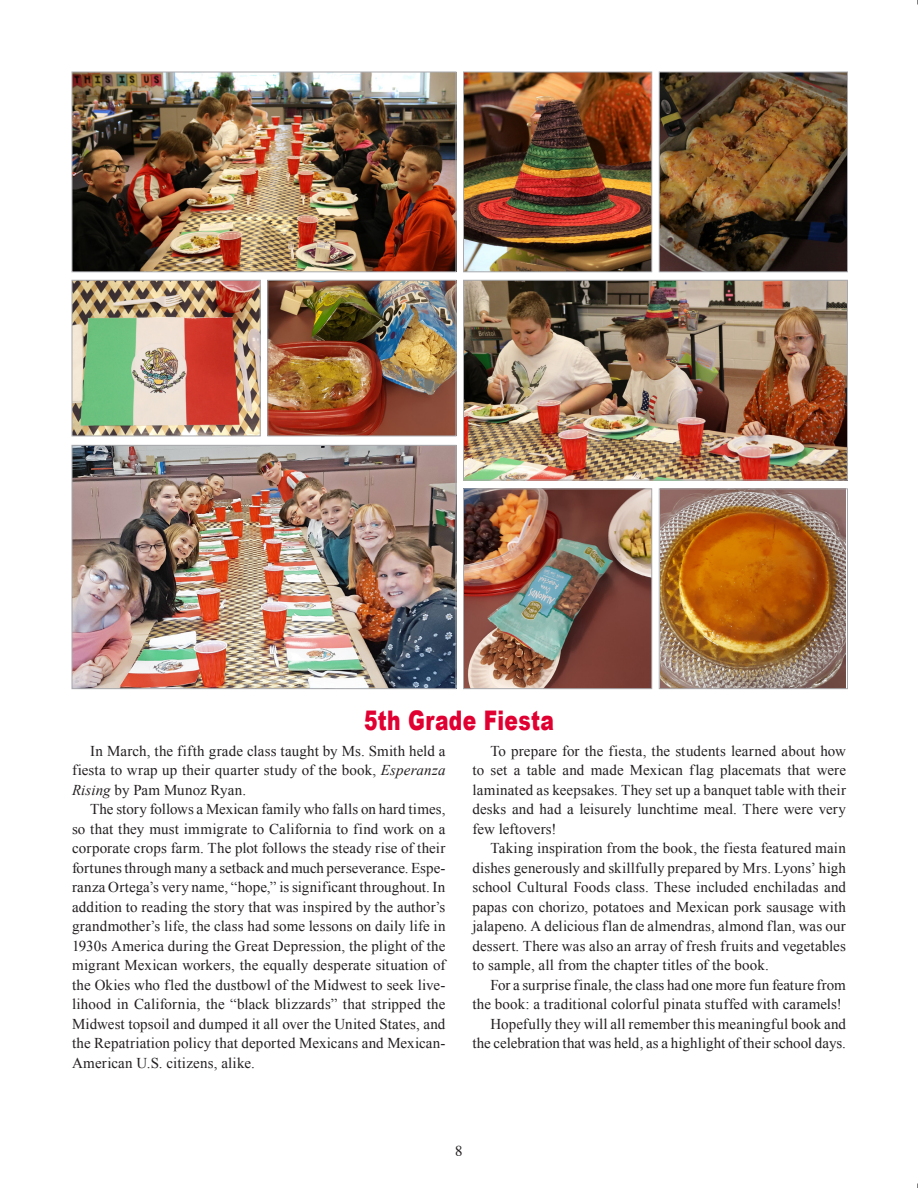
<style>
.page{position:relative;width:918px;height:1188px;background:#fff}
.page>*{position:absolute;margin:0;border:0;box-sizing:border-box;transform-origin:0 0}
.Laurens_Headline{font:900 27px "Arial";letter-spacing:.015em;color:#e00031;scale:.75 1}
.Laurens_Body_Text{font:15px/19.5px "Times New Roman";letter-spacing:.005em;color:#231f20;text-align:justify}
.t1{font:15px "Times";color:#231f20}
.s1{font-style:italic}
</style>
<div class="page">
<img style="left:74px;top:74px;width:380px;height:196px">
<div style="left:72px;top:72px;width:384px;height:200px;border:1px solid #a8a9ad"></div>
<img style="left:74px;top:282px;width:185px;height:152px">
<div style="left:72px;top:280px;width:189px;height:156px;border:1px solid #a8a9ad"></div>
<img style="left:74px;top:447px;width:380px;height:240px">
<div style="left:72px;top:445px;width:384px;height:244px;border:1px solid #a8a9ad"></div>
<img style="left:465px;top:74px;width:185px;height:196px">
<div style="left:463px;top:72px;width:189px;height:200px;border:1px solid #a8a9ad"></div>
<img style="left:465px;top:282px;width:381px;height:196px">
<div style="left:463px;top:280px;width:385px;height:200px;border:1px solid #a8a9ad"></div>
<img style="left:465px;top:490px;width:185px;height:197px">
<div style="left:463px;top:488px;width:189px;height:201px;border:1px solid #a8a9ad"></div>
<img style="left:269px;top:282px;width:185px;height:152px">
<div style="left:267px;top:280px;width:189px;height:156px;border:1px solid #a8a9ad"></div>
<img style="left:661px;top:74px;width:185px;height:196px">
<div style="left:659px;top:72px;width:189px;height:200px;border:1px solid #a8a9ad"></div>
<img style="left:661px;top:490px;width:185px;height:197px">
<div style="left:659px;top:488px;width:189px;height:201px;border:1px solid #a8a9ad"></div>
<p class="Laurens_Headline" style="left:364px;top:701px;width:255px">5th Grade Fiesta</p>
<p class="Laurens_Body_Text" style="left:72px;top:741px;width:375px;text-indent:18px">In March, the fifth grade class taught by Ms. Smith held a fiesta to wrap up their quarter study of the book, <span class="s1">Esperanza Rising</span> by Pam Munoz Ryan.</p>
<p class="Laurens_Body_Text" style="left:72px;top:799px;width:375px;text-indent:18px">The story follows a Mexican family who falls on hard times, so that they must immigrate to California to find work on a corporate crops farm. The plot follows the steady rise of their fortunes through many a setback and much perseverance. Espe&shy;ranza Ortega’s very name, “hope,” is significant throughout. In addition to reading the story that was inspired by the author’s grandmother’s life, the class had some lessons on daily life in 1930s America during the Great Depression, the plight of the migrant Mexican workers, the equally desperate situation of the Okies who fled the dustbowl of the Midwest to seek live&shy;lihood in California, the “black blizzards” that stripped the Midwest topsoil and dumped it all over the United States, and the Repatriation policy that deported Mexicans and Mexican-American U.S. citizens, alike.</p>
<p class="Laurens_Body_Text" style="left:472px;top:741px;width:375px;text-indent:18px">To prepare for the fiesta, the students learned about how to set a table and made Mexican flag placemats that were laminated as keepsakes. They set up a banquet table with their desks and had a leisurely lunchtime meal. There were very few leftovers!</p>
<p class="Laurens_Body_Text" style="left:472px;top:838px;width:375px;text-indent:18px">Taking inspiration from the book, the fiesta featured main dishes generously and skillfully prepared by Mrs. Lyons’ high school Cultural Foods class. These included enchiladas and papas con chorizo, potatoes and Mexican pork sausage with jalapeno. A delicious flan de almendras, almond flan, was our dessert. There was also an array of fresh fruits and vegetables to sample, all from the chapter titles of the book.</p>
<p class="Laurens_Body_Text" style="left:472px;top:975px;width:375px;text-align:right">For a surprise finale, the class had one more fun feature from the book: a traditional colorful pinata stuffed with caramels!</p>
<p class="Laurens_Body_Text" style="left:472px;top:1014px;width:375px;text-align:right">Hopefully they will all remember this meaningful book and the celebration that was held, as a highlight of their school days.</p>
<p class="t1" style="left:455px;top:1137px;width:9px">8</p>
</div>
